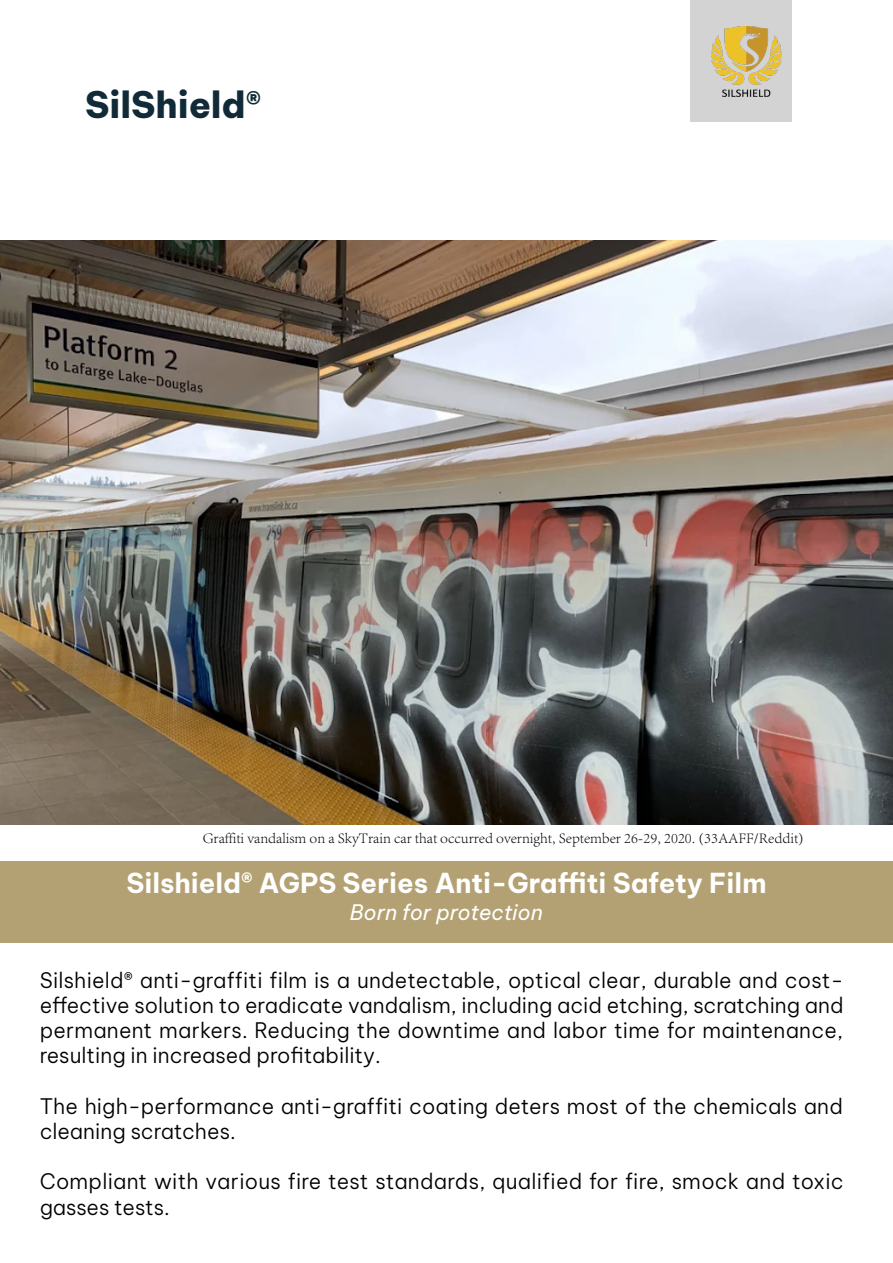
<style>
.page{position:relative;width:893px;height:1263px;background:#fff}
.page>*{position:absolute;margin:0;border:0;box-sizing:border-box;transform-origin:0 0}
.t1{font:800 36px "Be Vietnam Pro";color:#102b37}
.t2{font:700 27px "Be Vietnam Pro";color:#fff}
.t3{font:300 21px/25.2px "Be Vietnam Pro";letter-spacing:.005em;color:#000}
.t4{font:italic 21px "Be Vietnam Pro";color:#fff}
.t5{font:300 15px "Adobe Song Std";color:#000}
</style>
<div class="page">
<img style="left:0;top:240px;width:893px;height:585px">
<div style="left:0;top:861px;width:893px;height:81px;background:#b3a173"></div>
<div style="left:690px;top:0;width:102px;height:122px;background:#d3d3d4"></div>
<img style="left:711px;top:27px;width:70px;height:69px">
<h1 class="t1" style="left:85px;top:73px;width:178px">SilShield®</h1>
<p class="t5" style="left:203px;top:829px;width:603px">Graffiti vandalism on a SkyTrain car that occurred overnight, September 26-29, 2020. (33AAFF/Reddit)</p>
<p class="t2" style="left:126px;top:860px;width:642px">Silshield® AGPS Series Anti-Graffiti Safety Film</p>
<p class="t4" style="left:350px;top:894px;width:195px">Born for protection</p>
<p class="t3" style="left:40px;top:965px;width:806px;text-align:justify">Silshield® anti-graffiti film is a undetectable, optical clear, durable and cost&shy;effective solution to eradicate vandalism, including acid etching, scratching and permanent markers. Reducing the downtime and labor time for maintenance, resulting in increased profitability.</p>
<p class="t3" style="left:40px;top:1091px;width:805px">The high-performance anti-graffiti coating deters most of the chemicals and cleaning scratches.</p>
<p class="t3" style="left:40px;top:1167px;width:805px">Compliant with various fire test standards, qualified for fire, smock and toxic gasses tests.</p>
</div>
